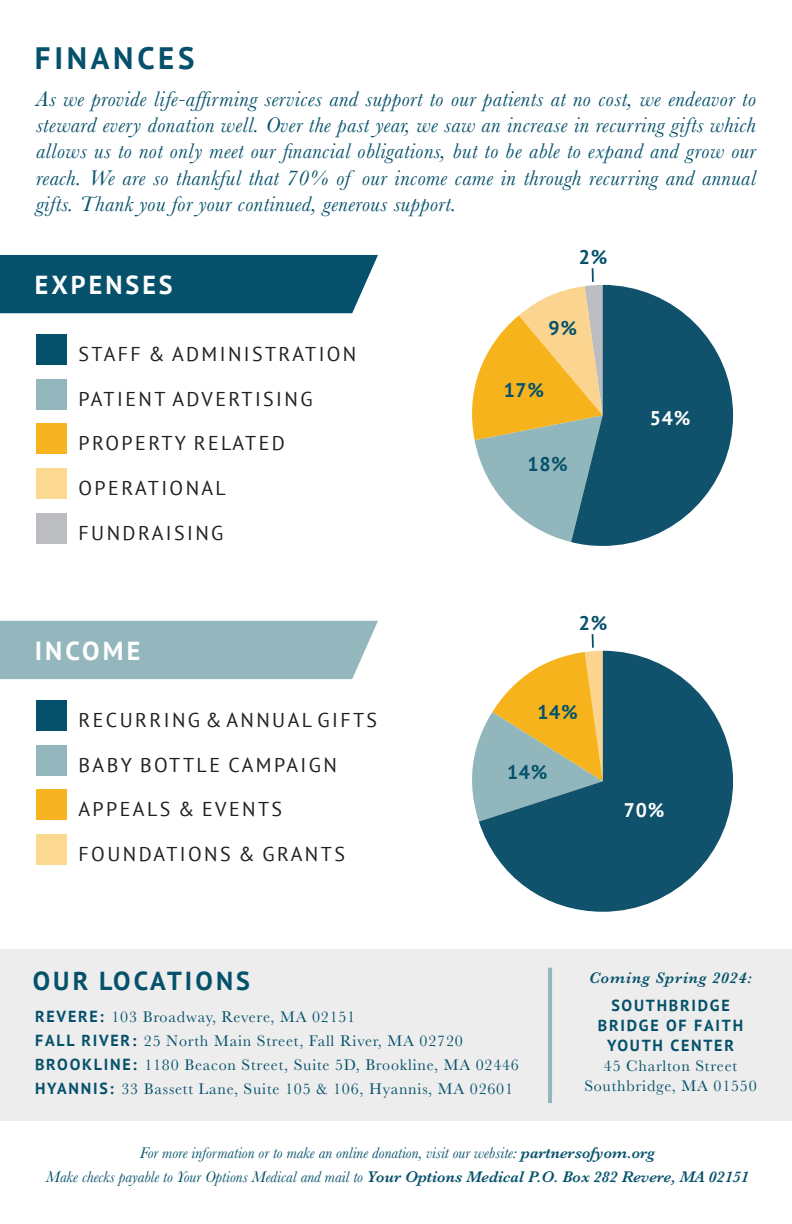
<style>
.page{position:relative;width:792px;height:1224px;background:#fff}
.page>*{position:absolute;margin:0;border:0;box-sizing:border-box;transform-origin:0 0}
.t1{font:700 31px "PT Sans";letter-spacing:.12em;color:#05516b}
.t2{font:700 26px "PT Sans";letter-spacing:.115em;color:#fff}
.t3{font:700 26px "PT Sans";letter-spacing:.12em;color:#05516b}
.t4{font:italic 22px/26.4px "Baskerville";letter-spacing:.02em;color:#05516b;text-align:justify}
.t5{font:20px "PT Sans";letter-spacing:.12em;color:#231f20}
.t6{font:700 19.6px "PT Sans";letter-spacing:.04em;color:#05516b}
.t7{font:700 19.6px "PT Sans";color:#fff}
.t8{font:16px "Baskerville";letter-spacing:.05em;color:#05516b}
.t9{font:italic 16px "Baskerville";color:#05516b}
.t10{font:700 16px/20px "PT Sans";letter-spacing:.11em;color:#05516b;text-align:center}
.t11{font:italic 600 16px "Baskerville";letter-spacing:.05em;color:#05516b}
.s1{font-family:"PT Sans";font-weight:700}
.s2{font-family:"Baskerville";font-weight:400}
.s3{font-weight:600}
</style>
<div class="page">
<div style="left:0;top:255px;width:378px;height:58px;background:#05516b"></div>
<div style="left:36px;top:334px;width:30px;height:31px;background:#05516b"></div>
<div style="left:36px;top:379px;width:30px;height:30px;background:#93b7bc"></div>
<div style="left:36px;top:424px;width:30px;height:30px;background:#f7b322"></div>
<div style="left:36px;top:468px;width:30px;height:31px;background:#fbd991"></div>
<div style="left:36px;top:513px;width:30px;height:30px;background:#bcbdc0"></div>
<svg style="left:571px;top:285px;width:162px;height:261px;fill:#10516b"></svg>
<svg style="left:472px;top:268px;width:131px;height:274px"></svg>
<div style="left:0;top:621px;width:378px;height:58px;background:#93b7bc"></div>
<div style="left:36px;top:700px;width:30px;height:31px;background:#05516b"></div>
<div style="left:36px;top:745px;width:30px;height:30px;background:#93b7bc"></div>
<div style="left:36px;top:790px;width:30px;height:30px;background:#f7b322"></div>
<div style="left:36px;top:834px;width:30px;height:30px;background:#fbd991"></div>
<svg style="left:479px;top:651px;width:254px;height:261px;fill:#10516b"></svg>
<svg style="left:472px;top:634px;width:131px;height:188px"></svg>
<div style="left:0;top:950px;width:792px;height:171px;background:#ededed"></div>
<hr style="left:548px;top:968px;width:4px;height:135px;background:#93b7bc">
<p class="t1" style="left:35px;top:38px;width:161px">FINANCES</p>
<p class="t4" style="left:36px;top:85px;width:722px">As we provide life-affirming services and support to our patients at no cost, we endeavor to steward every donation well. Over the past year, we saw an increase in recurring gifts which allows us to not only meet our financial obligations, but to be able to expand and grow our reach. We are so thankful that 70% of our income came in through recurring and annual gifts. Thank you for your continued, generous support.</p>
<p class="t2" style="left:35px;top:267px;width:139px">EXPENSES</p>
<p class="t5" style="left:79px;top:341px;width:279px">STAFF &amp; ADMINISTRATION</p>
<p class="t5" style="left:79px;top:386px;width:236px">PATIENT ADVERTISING</p>
<p class="t5" style="left:79px;top:430px;width:208px">PROPERTY RELATED</p>
<p class="t5" style="left:79px;top:475px;width:149px">OPERATIONAL</p>
<p class="t5" style="left:79px;top:520px;width:146px">FUNDRAISING</p>
<p class="t2" style="left:35px;top:633px;width:107px">INCOME</p>
<p class="t5" style="left:79px;top:707px;width:300px">RECURRING &amp; ANNUAL GIFTS</p>
<p class="t5" style="left:79px;top:752px;width:260px">BABY BOTTLE CAMPAIGN</p>
<p class="t5" style="left:79px;top:796px;width:205px">APPEALS &amp; EVENTS</p>
<p class="t5" style="left:79px;top:841px;width:268px">FOUNDATIONS &amp; GRANTS</p>
<p class="t6" style="left:579px;top:244px;width:30px">2%</p>
<p class="t6" style="left:548px;top:315px;width:30px">9%</p>
<p class="t6" style="left:504px;top:377px;width:42px">17%</p>
<p class="t6" style="left:527px;top:451px;width:42px">18%</p>
<p class="t7" style="left:650px;top:405px;width:42px">54%</p>
<p class="t6" style="left:579px;top:610px;width:30px">2%</p>
<p class="t6" style="left:537px;top:699px;width:42px">14%</p>
<p class="t6" style="left:507px;top:759px;width:42px">14%</p>
<p class="t7" style="left:624px;top:797px;width:42px">70%</p>
<p class="t3" style="left:33px;top:964px;width:219px">OUR LOCATIONS</p>
<p class="t8" style="left:35px;top:1006px;width:322px"><span class="s1">REVERE:</span> 103 Broadway, Revere, MA 02151</p>
<p class="t8" style="left:35px;top:1030px;width:429px"><span class="s1">FALL RIVER:</span> 25 North Main Street, Fall River, MA 02720</p>
<p class="t8" style="left:35px;top:1054px;width:485px"><span class="s1">BROOKLINE:</span> 1180 Beacon Street, Suite 5D, Brookline, MA 02446</p>
<p class="t8" style="left:35px;top:1078px;width:479px"><span class="s1">HYANNIS:</span> 33 Bassett Lane, Suite 105 &amp; 106, Hyannis, MA 02601</p>
<p class="t11" style="left:589px;top:967px;width:164px">Coming Spring 2024:</p>
<p class="t10" style="left:584px;top:995px;width:174px">SOUTHBRIDGE<br>BRIDGE OF FAITH<br>YOUTH CENTER<br><span class="s2">45 Charlton Street<br>Southbridge, MA 01550</span></p>
<p class="t9" style="left:140px;top:1142px;width:517px">For more information or to make an online donation, visit our website: <span class="s3">partnersofyom.org</span></p>
<p class="t9" style="left:46px;top:1166px;width:704px">Make checks payable to Your Options Medical and mail to <span class="s3">Your Options Medical P.O. Box 282 Revere, MA 02151</span></p>
</div>
